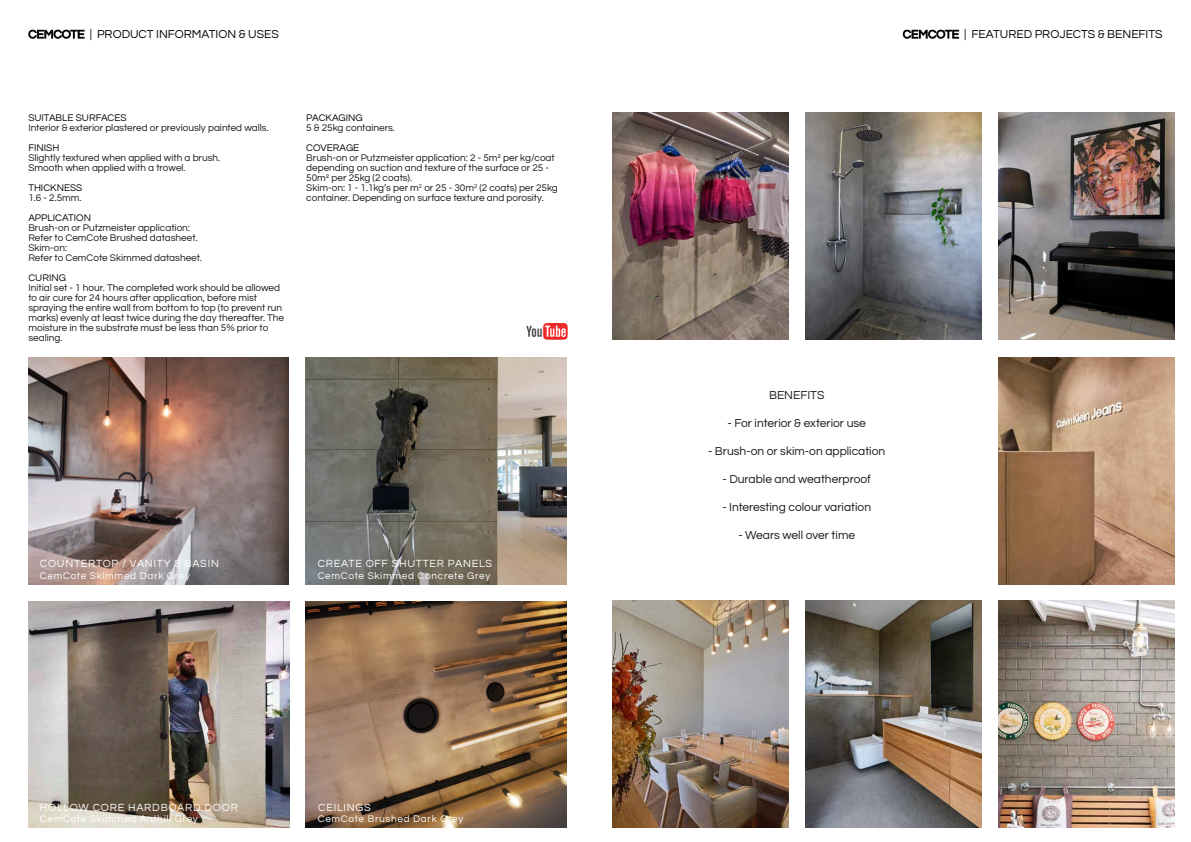
<style>
.page{position:relative;width:1191px;height:842px;background:#fff}
.page>*{position:absolute;margin:0;border:0;box-sizing:border-box;transform-origin:0 0}
.t1{font:12px "Questrial";color:#1a171c}
.t2{font:12px "Questrial";color:#000}
.t3{font:10.8px "Questrial";letter-spacing:.07em;color:#fff}
.t4{font:10px/10px "Questrial";color:#1a171c}
.t5{font:10px "Questrial";letter-spacing:.07em;color:#fff}
.t6{font:10px "Questrial";color:#000}
</style>
<div class="page">
<img style="left:28px;top:358px;width:261px;height:226px">
<svg style="left:28px;top:29px;width:57px;height:10px"></svg>
<img style="left:306px;top:601px;width:261px;height:227px">
<img style="left:28px;top:601px;width:261px;height:227px">
<img style="left:306px;top:358px;width:261px;height:226px">
<img style="left:998px;top:357px;width:176px;height:227px">
<img style="left:612px;top:601px;width:176px;height:226px">
<img style="left:805px;top:113px;width:176px;height:226px">
<img style="left:998px;top:113px;width:176px;height:226px">
<img style="left:805px;top:601px;width:176px;height:226px">
<img style="left:998px;top:601px;width:176px;height:226px">
<svg style="left:902px;top:29px;width:57px;height:10px"></svg>
<img style="left:612px;top:113px;width:176px;height:226px">
<img style="left:526px;top:323px;width:42px;height:17px">
<p class="t2" style="left:28px;top:28px;width:252px">CEMCOTE | PRODUCT IN FORMATION &amp; USES</p>
<p class="t2" style="left:903px;top:28px;width:221px">CEMCOTE | FEATURED PROJECTS &amp; BENE</p>
<p class="t2" style="left:1138px;top:28px;width:25px">FITS</p>
<p class="t6" style="left:28px;top:113px;width:55px">Suitable surfa</p>
<p class="t6" style="left:108px;top:113px;width:19px">ces</p>
<p class="t4" style="left:28px;top:123px;width:242px">I nterior &amp; exterior plastered or previously painted walls.</p>
<p class="t6" style="left:28px;top:143px;width:33px">FINISH</p>
<p class="t4" style="left:28px;top:153px;width:193px">Slightly textured when applied with a brush.<br>Smooth when applied with a trowel.</p>
<p class="t6" style="left:28px;top:183px;width:55px">THICKNESS</p>
<p class="t4" style="left:28px;top:193px;width:55px">1.6 - 2.5mm.</p>
<p class="t6" style="left:28px;top:213px;width:63px">APPLICATION</p>
<p class="t4" style="left:28px;top:223px;width:175px">Brush-on or Putzmeister application:<br>Refer to CemCote Brushed datasheet.<br>Skim-on:<br>Refer to CemCote Skimmed datasheet.</p>
<p class="t6" style="left:28px;top:273px;width:27px">CURING</p>
<p class="t4" style="left:28px;top:283px;width:257px">I nitial set - 1 hour. The completed work should be allowed to air cure for 24 hours after application, before mist spraying the entire wall from bottom to top (to prevent run marks) evenly at least twice during the day thereafter. The moisture in the substrate must be less than 5% prior to sealing.</p>
<p class="t6" style="left:306px;top:113px;width:40px">PACKAGING</p>
<p class="t4" style="left:306px;top:123px;width:90px">5 &amp; 25kg containers.</p>
<p class="t6" style="left:306px;top:143px;width:48px">COVERAGE</p>
<p class="t4" style="left:306px;top:153px;width:253px">Brush-on or Putzmeister application: 2 - 5m² per kg/coat depending on suction and texture of the surface or 25 - 50m² per 25kg (2 coats).<br>Skim-on: 1 - 1.1kg’s per m<sup>2</sup> or 25 - 30m<sup>2</sup> (2 coats) per 25kg container. Depending on surface texture and porosity.</p>
<p class="t1" style="left:769px;top:389px;width:49px">Benefits</p>
<p class="t1" style="left:727px;top:417px;width:140px">- For interior &amp; exterior use</p>
<p class="t1" style="left:708px;top:445px;width:179px">- Brush-on or skim-on application</p>
<p class="t1" style="left:722px;top:473px;width:150px">- Durable and weatherproof</p>
<p class="t1" style="left:722px;top:501px;width:150px">- I nteresting colour variation</p>
<p class="t1" style="left:738px;top:529px;width:118px">- Wears well over time</p>
<p class="t3" style="left:40px;top:558px;width:174px">COUNTERTOP / VANITY &amp; BASIN</p>
<p class="t5" style="left:40px;top:571px;width:152px">CemCote Skimmed Dark Grey</p>
<p class="t3" style="left:318px;top:558px;width:154px">CREATE OFF SHUTTER PANEL</p>
<p class="t3" style="left:485px;top:558px;width:8px">S</p>
<p class="t5" style="left:318px;top:571px;width:174px">CemCote Skimmed Concrete Grey</p>
<p class="t3" style="left:40px;top:802px;width:199px">HOLLOW CORE HARDBOARD DOOR</p>
<p class="t3" style="left:318px;top:802px;width:8px">CEILING</p>
<p class="t3" style="left:364px;top:802px;width:8px">S</p>
<p class="t5" style="left:40px;top:814px;width:159px">CemCote Skimmed Anthill Grey</p>
<p class="t5" style="left:318px;top:814px;width:147px">CemCote Brushed Dark Grey</p>
</div>
